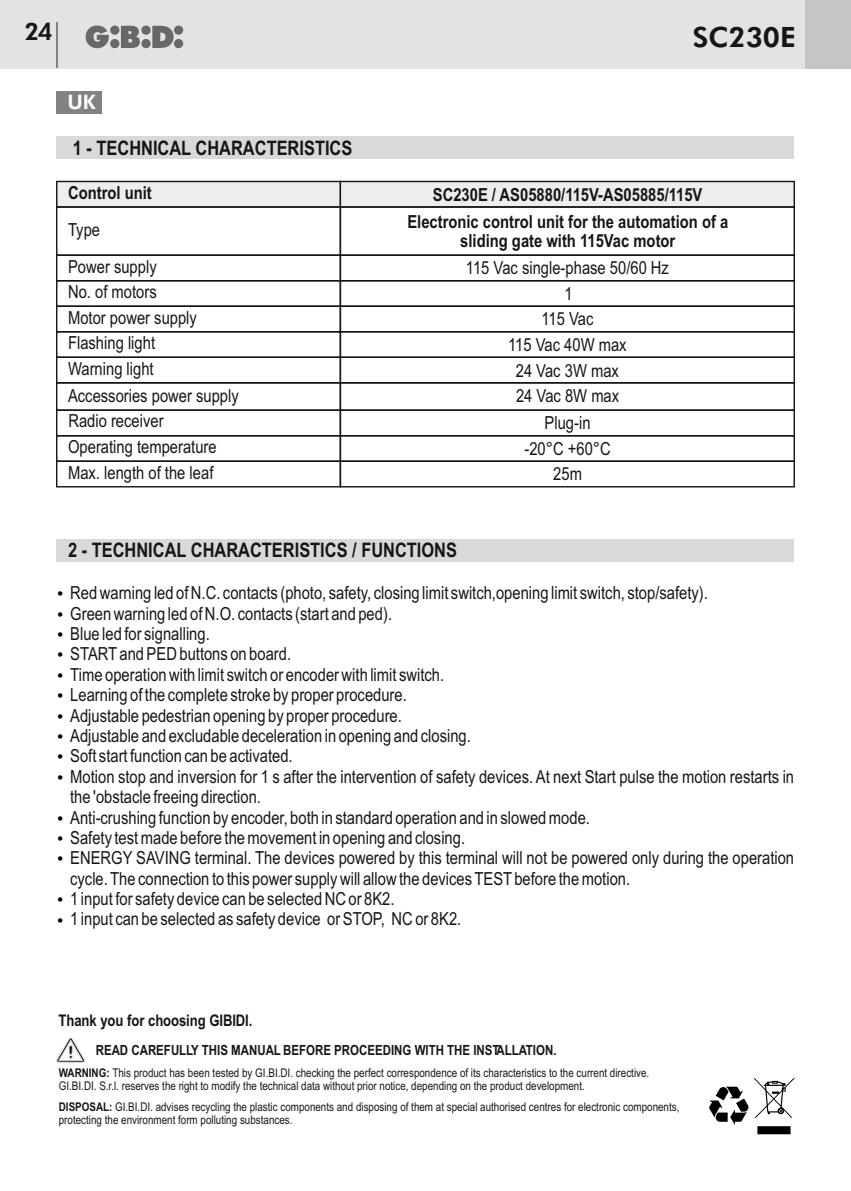
<style>
.page{position:relative;width:851px;height:1191px;background:#fff}
.page>*{position:absolute;margin:0;border:0;box-sizing:border-box;transform-origin:0 0}
.t1{font:800 28px "Futura BT";color:#151616}
.t2{font:800 24px "Futura BT";color:#151616}
.t3{font:700 20px "Arial Narrow";color:#151616}
.t4{font:800 20px "Futura BT";color:#fff}
.t5{font:18px/20.4px "Arial Narrow";color:#151616}
.t6{font:700 18px/18.6px "Arial Narrow";color:#151616;text-align:center}
.t7{font:700 16px "Arial Narrow";letter-spacing:-.005em;color:#151616}
.t8{font:700 14px "Arial Narrow";color:#151616}
.t9{font:12px/13px "Arial Narrow";color:#151616}
.s1{font-weight:700}
</style>
<div class="page">
<div style="left:0;top:0;width:850px;height:68px;background:#e3e3e3"></div>
<div style="left:805px;top:0;width:45px;height:68px;background:#c5c5c5"></div>
<svg style="left:86px;top:26px;width:97px;height:22px"></svg>
<hr style="left:56px;top:23px;width:2px;height:45px;background:#818281">
<div style="left:57px;top:91px;width:45px;height:22px;background:#818281"></div>
<div style="left:56px;top:136px;width:737px;height:23px;background:#d9d9da"></div>
<div style="left:56px;top:280px;width:285px;height:27px;border:1px solid #151616"></div>
<div style="left:56px;top:305px;width:285px;height:27px;border:1px solid #151616"></div>
<div style="left:56px;top:331px;width:285px;height:27px;border:1px solid #151616"></div>
<div style="left:56px;top:356px;width:285px;height:27px;border:1px solid #151616"></div>
<div style="left:56px;top:435px;width:285px;height:27px;border:1px solid #151616"></div>
<div style="left:56px;top:460px;width:285px;height:27px;border:1px solid #151616"></div>
<div style="left:56px;top:382px;width:285px;height:29px;border:1px solid #151616"></div>
<div style="left:56px;top:206px;width:285px;height:50px;border:1px solid #151616"></div>
<svg style="left:56px;top:180px;width:739px;height:28px"></svg>
<div style="left:339px;top:280px;width:455px;height:27px;border:1px solid #151616"></div>
<div style="left:339px;top:305px;width:455px;height:27px;border:1px solid #151616"></div>
<div style="left:339px;top:331px;width:455px;height:27px;border:1px solid #151616"></div>
<div style="left:339px;top:356px;width:455px;height:27px;border:1px solid #151616"></div>
<div style="left:339px;top:435px;width:455px;height:27px;border:1px solid #151616"></div>
<div style="left:339px;top:460px;width:455px;height:27px;border:1px solid #151616"></div>
<div style="left:339px;top:382px;width:455px;height:29px;border:1px solid #151616"></div>
<div style="left:339px;top:206px;width:455px;height:50px;border:1px solid #151616"></div>
<div style="left:57px;top:539px;width:737px;height:22px;background:#d9d9da"></div>
<svg style="left:56px;top:1037px;width:29px;height:25px"></svg>
<hr style="left:850px;top:0;width:1px;height:68px;background:#c5c5c5">
<svg style="left:709px;top:1086px;width:39px;height:39px"></svg>
<svg style="left:754px;top:1077px;width:40px;height:57px"></svg>
<h2 class="t2" style="left:24px;top:22px;width:29px">24</h2>
<p class="t4" style="left:67px;top:94px;width:30px">UK</p>
<p class="t3" style="left:73px;top:140px;width:281px">1 - TECHNICAL CHARACTERISTICS</p>
<p class="t6" style="left:68px;top:185px;width:85px">Control unit</p>
<p class="t5" style="left:68px;top:221px;width:34px">Type</p>
<p class="t5" style="left:68px;top:255px;width:130px;line-height:25.6px">Power supply<br>No. of motors<br>Motor power supply<br>Flashing light<br>Warning light</p>
<p class="t5" style="left:68px;top:410px;width:150px;line-height:25.8px">Radio receiver<br>Operating temperature<br>Max. length of the leaf</p>
<p class="t5" style="left:68px;top:387px;width:172px">Accessories power supply</p>
<h1 class="t1" style="left:692px;top:26px;width:105px">SC230E</h1>
<p class="t6" style="left:433px;top:187px;width:271px">SC230E / AS05880/115V-AS05885/115V</p>
<p class="t6" style="left:407px;top:214px;width:322px">Electronic control unit for the automation of a sliding gate with 115Vac motor</p>
<p class="t5" style="left:466px;top:257px;width:204px;line-height:25.6px;text-align:center">115 Vac single-phase 50/60 Hz<br>1<br>115 Vac<br>115 Vac 40W max<br>24 Vac 3W max</p>
<p class="t5" style="left:524px;top:412px;width:88px;line-height:25.6px;text-align:center">Plug-in -20°C +60°C<br>25m</p>
<p class="t5" style="left:516px;top:387px;width:105px">24 Vac 8W max</p>
<p class="t3" style="left:68px;top:543px;width:390px">2 - TECHNICAL CHARACTERISTICS / FUNCTIONS</p>
<p class="t5" style="left:70px;top:584px;width:725px">Red warning led of N.C. contacts (photo, safety, closing limit switch,opening limit switch, stop/safety).<br>Green warning led of N.O. contacts (start and ped).<br>Blue led for signalling.<br>STARTand PED buttons on board.<br>Time operation with limit switch or encoder with limit switch.<br>Learning of the complete stroke by proper procedure.<br>Adjustable pedestrian opening by proper procedure.<br>Adjustable and excludable deceleration in opening and closing.<br>Soft start function can be activated.<br>Motion stop and inversion for 1 s after the intervention of safety devices. At next Start pulse the motion restarts in the 'obstacle freeing direction.<br>Anti-crushing function by encoder, both in standard operation and in slowed mode.<br>Safety test made before the movement in opening and closing.<br>ENERGY SAVING terminal. The devices powered by this terminal will not be powered only during the operation cycle. The connection to this power supply will allow the devices TESTbefore the motion.<br>1 input for safety device can be selected NC or 8K2.<br>1 input can be selected as safety device or STOP, NC or 8K2.</p>
<p class="t7" style="left:59px;top:1014px;width:195px">Thank you for choosing GIBIDI.</p>
<p class="t8" style="left:96px;top:1044px;width:462px">READ CAREFULLY THIS MANUAL BEFORE PROCEEDING WITH THE INSTALLATION.</p>
<p class="t9" style="left:59px;top:1067px;width:592px"><span class="s1">WARNING:</span> This product has been tested by GI.BI.DI. checking the perfect correspondence of its characteristics to the current directive.<br>GI.BI.DI. S.r.l. reserves the right to modify the technical data without prior notice, depending on the product development.</p>
<p class="t9" style="left:59px;top:1101px;width:622px"><span class="s1">DISPOSAL:</span> GI.BI.DI. advises recycling the plastic components and disposing of them at special authorised centres for electronic components, protecting the environment form polluting substances.</p>
</div>
